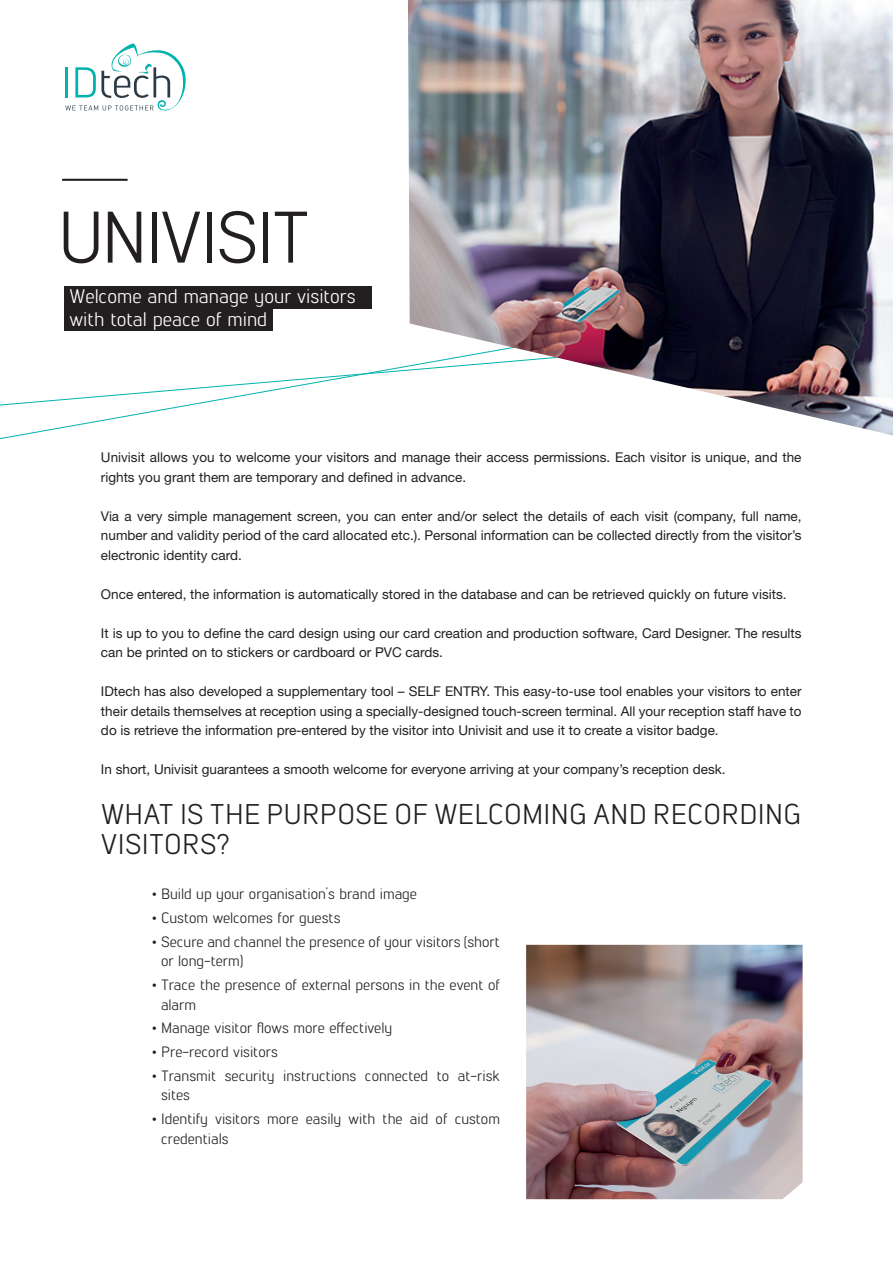
<style>
.page{position:relative;width:893px;height:1263px;background:#fff}
.page>*{position:absolute;margin:0;border:0;box-sizing:border-box;transform-origin:0 0}
.t1{font:72.75px "Lintel";letter-spacing:-.03em;color:#231f20}
.t2{font:28.5px/30px "Lintel";letter-spacing:.01em;color:#231f20}
.t3{font:19.65px/23.5px "Lintel";color:#fff}
.t4{font:15px/19.5px "Lintel";color:#231f20}
.t5{font:13.5px/19.5px "Helvetica Neue";color:#231f20}
</style>
<div class="page">
<svg style="left:64px;top:286px;width:308px;height:42px;background:#423f40"></svg>
<img style="left:408px;top:0;width:485px;height:435px">
<hr style="left:62px;top:179px;width:66px;height:2px;background:#231f20">
<svg style="left:65px;top:43px;width:121px;height:68px"></svg>
<img style="left:526px;top:945px;width:277px;height:254px">
<h1 class="t1" style="left:58px;top:188px;width:254px">univisit</h1>
<h3 class="t3" style="left:69px;top:283px;width:288px">Welcome and manage your visitors with total peace of mind</h3>
<p class="t5" style="left:101px;top:448px;width:702px">Univisit allows you to welcome your visitors and manage their access permissions. Each visitor is unique, and the rights you grant them are temporary and defined in advance.</p>
<p class="t5" style="left:101px;top:506px;width:702px;text-align:justify">Via a very simple management screen, you can enter and/or select the details of each visit (company, full name, number and validity period of the card allocated etc.). Personal information can be collected directly from the visitor’s electronic identity card.</p>
<p class="t5" style="left:101px;top:584px;width:687px">Once entered, the information is automatically stored in the database and can be retrieved quickly on future visits.</p>
<p class="t5" style="left:101px;top:623px;width:702px">It is up to you to define the card design using our card creation and production software, Card Designer. The results can be printed on to stickers or cardboard or PVC cards.</p>
<p class="t5" style="left:101px;top:682px;width:702px;text-align:justify">IDtech has also developed a supplementary tool – SELF ENTRY. This easy-to-use tool enables your visitors to enter their details themselves at reception using a specially-designed touch-screen terminal. All your reception staff have to do is retrieve the information pre-entered by the visitor into Univisit and use it to create a visitor badge.</p>
<p class="t5" style="left:101px;top:760px;width:626px">In short, Univisit guarantees a smooth welcome for everyone arriving at your company’s reception desk.</p>
<h2 class="t2" style="left:101px;top:797px;width:702px">What is the purpose of welcoming and recording visitors?</h2>
<p class="t4" style="left:152px;top:883px;width:267px">• Build up your organisation’s brand image</p>
<p class="t4" style="left:152px;top:907px;width:190px">• Custom welcomes for guests</p>
<p class="t4" style="left:161px;top:931px;width:340px;text-indent:-9px">• Secure and channel the presence of your visitors (short or long-term)</p>
<p class="t4" style="left:161px;top:974px;width:340px;text-indent:-9px">• Trace the presence of external persons in the event of alarm</p>
<p class="t4" style="left:152px;top:1017px;width:242px">• Manage visitor flows more effectively</p>
<p class="t4" style="left:152px;top:1041px;width:127px">• Pre-record visitors</p>
<p class="t4" style="left:161px;top:1065px;width:340px;text-indent:-9px">• Transmit security instructions connected to at-risk sites</p>
<p class="t4" style="left:161px;top:1108px;width:340px;text-indent:-9px">• Identify visitors more easily with the aid of custom credentials</p>
</div>
